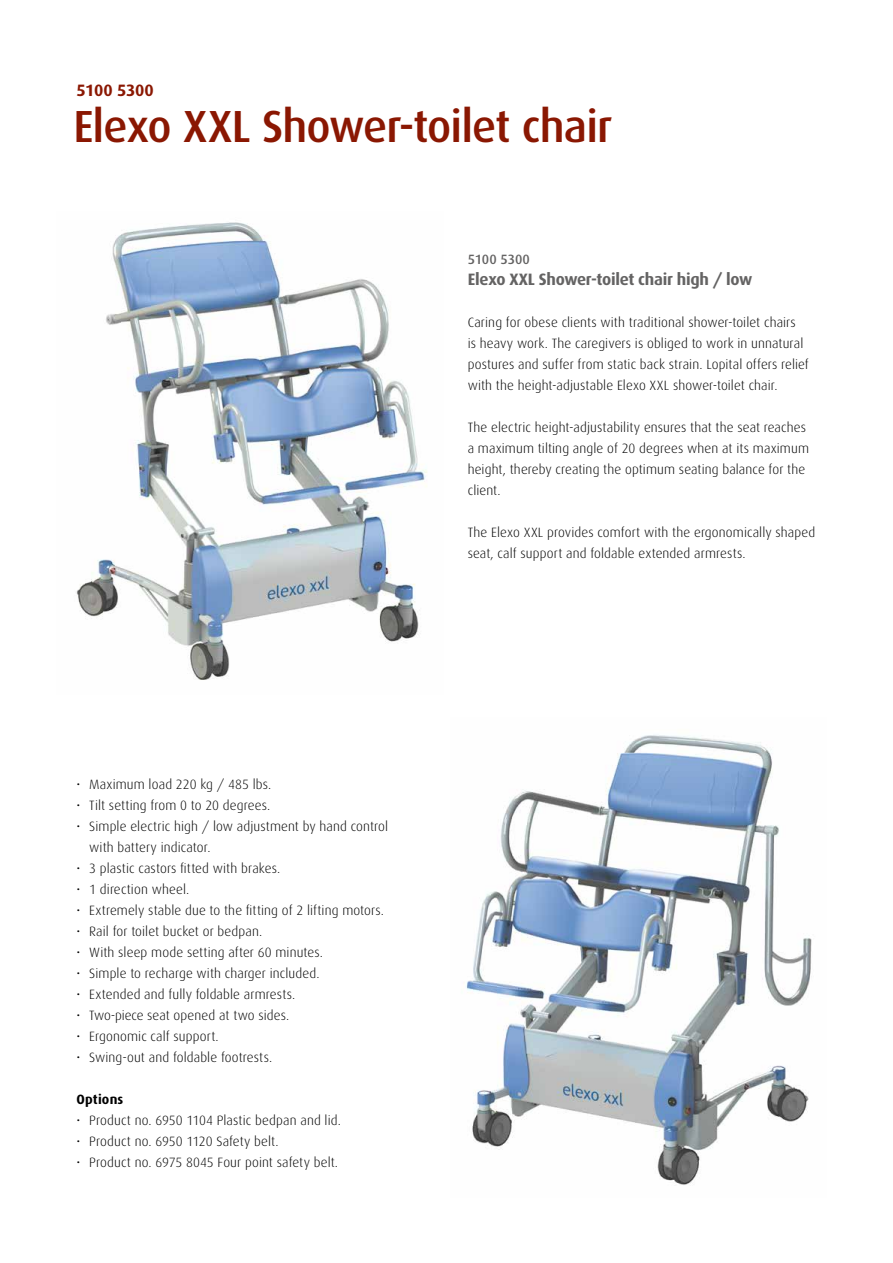
<style>
.page{position:relative;width:893px;height:1263px;background:#fff}
.page>*{position:absolute;margin:0;border:0;box-sizing:border-box;transform-origin:0 0}
.t1{font:500 45px "Dax";letter-spacing:-.02em;color:#8a1702}
.t2{font:700 16.5px "Dax";letter-spacing:-.015em;color:#646363}
.t3{font:700 16.5px "Dax";letter-spacing:-.015em;color:#8a1702}
.t4{font:300 13.5px/21px "Dax";letter-spacing:.01em;color:#000}
.t5{font:500 13.5px "Dax";letter-spacing:-.005em;color:#646363}
.t6{font:700 13.5px "Dax";letter-spacing:.015em;color:#000}
</style>
<div class="page">
<img style="left:76px;top:222px;width:351px;height:458px">
<img style="left:466px;top:735px;width:346px;height:450px">
<p class="t3" style="left:77px;top:81px;width:79px">5100 5300</p>
<h1 class="t1" style="left:73px;top:101px;width:541px">Elexo XXL Shower-toilet chair</h1>
<p class="t5" style="left:468px;top:252px;width:64px">5100 5300</p>
<p class="t2" style="left:468px;top:270px;width:286px">Elexo XXL Shower-toilet chair high / low</p>
<p class="t4" style="left:468px;top:312px;width:343px">Caring for obese clients with traditional shower-toilet chairs<br>is heavy work. The caregivers is obliged to work in unnatural postures and suffer from static back strain. Lopital offers relief with the height-adjustable Elexo XXL shower-toilet chair.</p>
<p class="t4" style="left:468px;top:417px;width:343px">The electric height-adjustability ensures that the seat reaches a maximum tilting angle of 20 degrees when at its maximum height, thereby creating the optimum seating balance for the client.</p>
<p class="t4" style="left:468px;top:522px;width:349px">The Elexo XXL provides comfort with the ergonomically shaped seat, calf support and foldable extended armrests.</p>
<p class="t4" style="left:77px;top:774px;width:196px">• Maximum load 220 kg / 485 lbs.</p>
<p class="t4" style="left:77px;top:795px;width:195px">• Tilt setting from 0 to 20 degrees.</p>
<p class="t4" style="left:89px;top:816px;width:300px;text-indent:-13px">• Simple electric high / low adjustment by hand control with battery indicator.</p>
<p class="t4" style="left:77px;top:858px;width:205px">• 3 plastic castors fitted with brakes.</p>
<p class="t4" style="left:77px;top:879px;width:114px">• 1 direction wheel.</p>
<p class="t4" style="left:77px;top:900px;width:309px">• Extremely stable due to the fitting of 2 lifting motors.</p>
<p class="t4" style="left:77px;top:921px;width:187px">• Rail for toilet bucket or bedpan.</p>
<p class="t4" style="left:77px;top:942px;width:248px">• With sleep mode setting after 60 minutes.</p>
<p class="t4" style="left:77px;top:963px;width:244px">• Simple to recharge with charger included.</p>
<p class="t4" style="left:77px;top:984px;width:220px">• Extended and fully foldable armrests.</p>
<p class="t4" style="left:77px;top:1005px;width:214px">• Two-piece seat opened at two sides.</p>
<p class="t4" style="left:77px;top:1026px;width:144px">• Ergonomic calf support.</p>
<p class="t4" style="left:77px;top:1047px;width:197px">• Swing-out and foldable footrests.</p>
<p class="t6" style="left:77px;top:1092px;width:48px">Options</p>
<p class="t4" style="left:77px;top:1110px;width:266px">• Product no. 6950 1104 Plastic bedpan and lid.</p>
<p class="t4" style="left:77px;top:1131px;width:204px">• Product no. 6950 1120 Safety belt.</p>
<p class="t4" style="left:77px;top:1152px;width:263px">• Product no. 6975 8045 Four point safety belt.</p>
</div>
